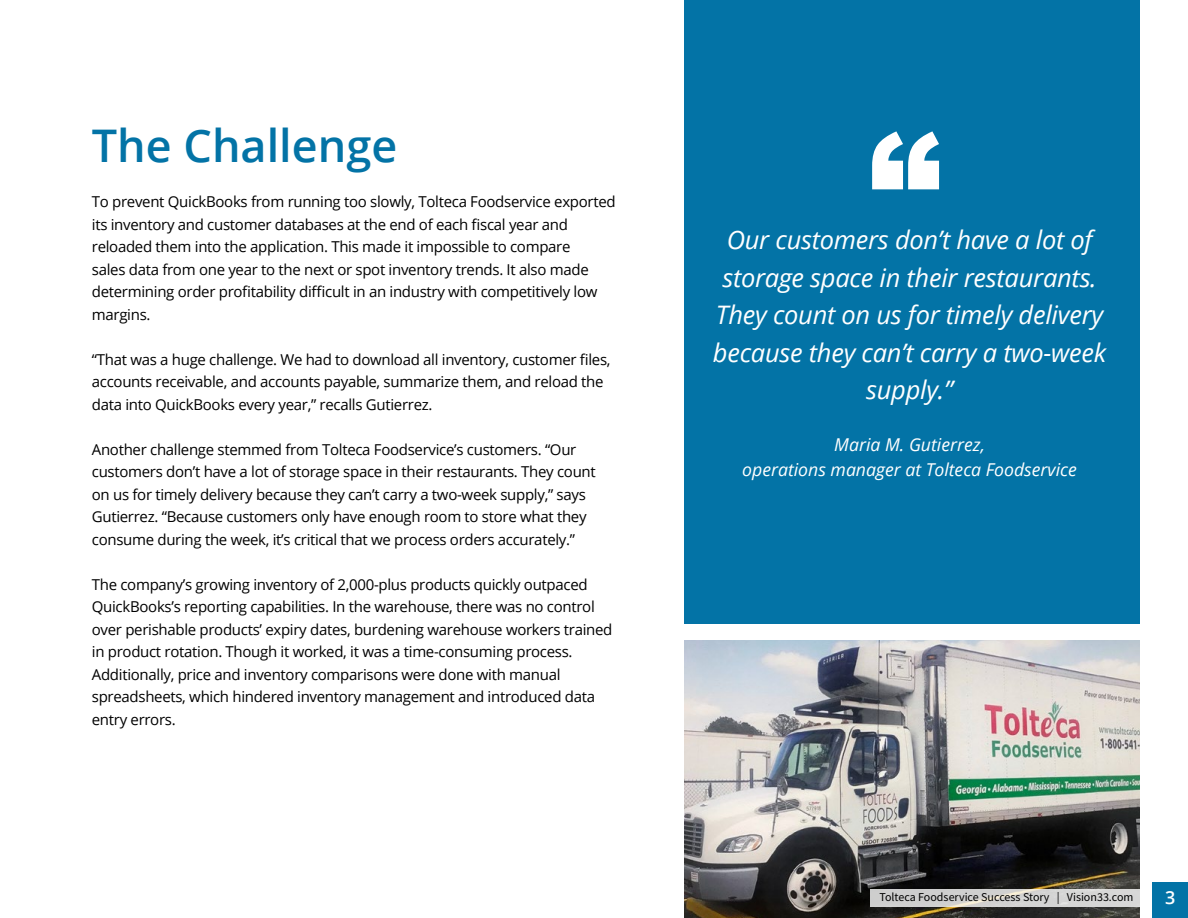
<style>
.page{position:relative;width:1188px;height:918px;background:#fff}
.page>*{position:absolute;margin:0;border:0;box-sizing:border-box;transform-origin:0 0}
.t1{font:900 145.5px "Arial";color:#fff}
.t2{font:600 45px "Open Sans";color:#0373a6}
.t3{font:italic 25.5px/37.5px "Open Sans";letter-spacing:-.01em;color:#fff;text-align:center}
.t4{font:600 18px "Open Sans";color:#fff}
.t5{font:italic 17.7px/25.8px "Open Sans";color:#fff;text-align:center}
.t6{font:15px/22.5px "Open Sans";letter-spacing:-.02em;color:#000}
.t7{font:12px "Source Sans Pro";color:#000}
</style>
<div class="page">
<img style="left:684px;top:640px;width:456px;height:278px">
<div style="left:1152px;top:882px;width:36px;height:36px;background:#0373a6"></div>
<div style="left:684px;top:0;width:456px;height:623px;background:#0373a6"></div>
<svg style="left:870px;top:889px;width:270px;height:18px;fill:#d2d2d1"></svg>
<h2 class="t2" style="left:92px;top:115px;width:307px">The Challenge</h2>
<p class="t6" style="left:92px;top:190px;width:525px">To prevent QuickBooks from running too slowly, Tolteca Foodservice exported its inventory and customer databases at the end of each fiscal year and reloaded them into the application. This made it impossible to compare<br>sales data from one year to the next or spot inventory trends. It also made determining order profitability difficult in an industry with competitively low margins.</p>
<p class="t6" style="left:92px;top:348px;width:520px">“That was a huge challenge. We had to download all inventory, customer files, accounts receivable, and accounts payable, summarize them, and reload the data into QuickBooks every year,” recalls Gutierrez.</p>
<p class="t6" style="left:92px;top:438px;width:505px">Another challenge stemmed from Tolteca Foodservice’s customers. “Our customers don’t have a lot of storage space in their restaurants. They count on us for timely delivery because they can’t carry a two-week supply,” says Gutierrez. “Because customers only have enough room to store what they consume during the week, it’s critical that we process orders accurately.”</p>
<p class="t6" style="left:92px;top:573px;width:522px">The company’s growing inventory of 2,000-plus products quickly outpaced QuickBooks’s reporting capabilities. In the warehouse, there was no control over perishable products’ expiry dates, burdening warehouse workers trained in product rotation. Though it worked, it was a time-consuming process.<br>Additionally, price and inventory comparisons were done with manual spreadsheets, which hindered inventory management and introduced data entry errors.</p>
<h1 class="t1" style="left:868px;top:80px;width:74px">“</h1>
<h3 class="t3" style="left:713px;top:221px;width:395px">Our customers don’t have a lot of storage space in their restaurants.<br>They count on us for timely delivery because they can’t carry a two-week supply.”</h3>
<p class="t5" style="left:742px;top:431px;width:336px">Maria M. Gutierrez,<br>operations manager at Tolteca Foodservice</p>
<p class="t7" style="left:879px;top:889px;width:256px">Tolteca Foodservice Success Story | Vision33.com</p>
<p class="t4" style="left:1165px;top:885px;width:12px">3</p>
</div>
